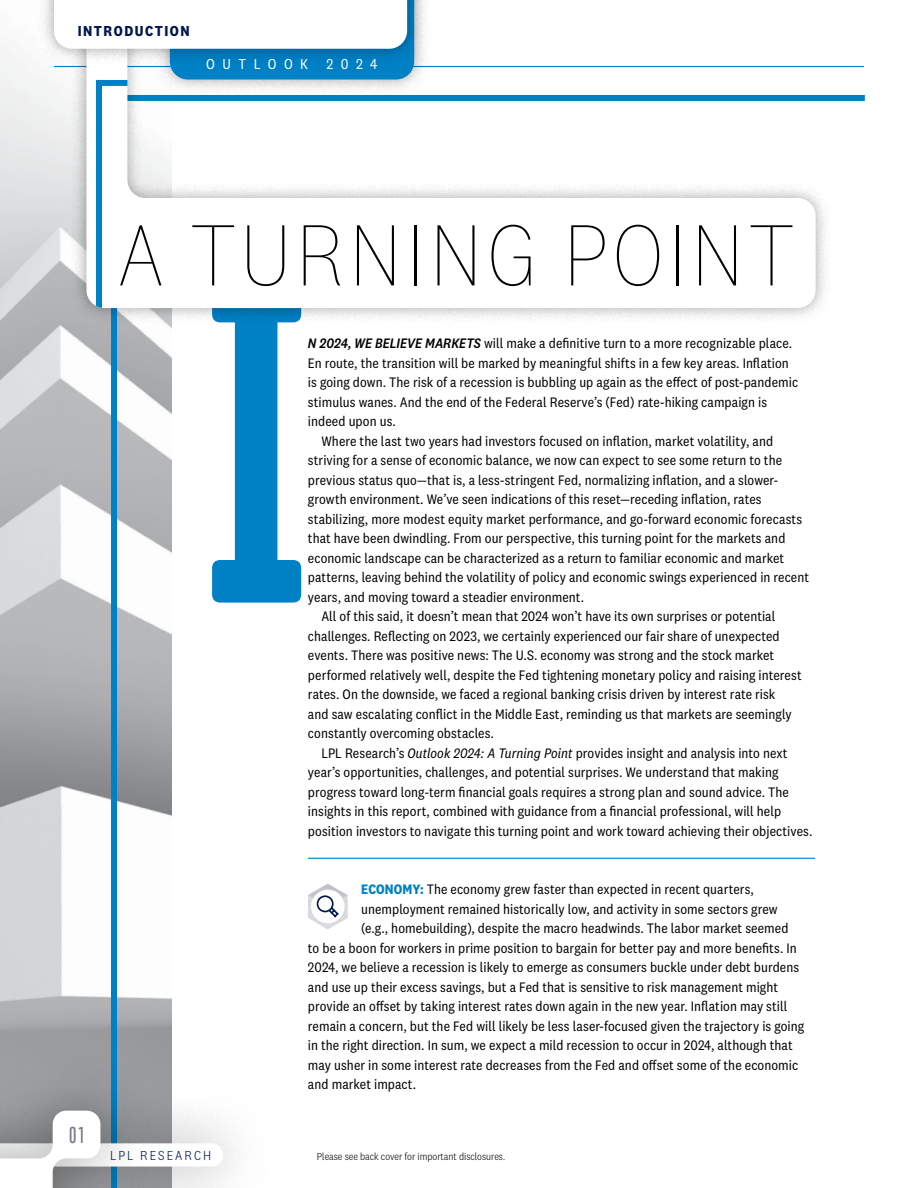
<style>
.page{position:relative;width:918px;height:1188px;background:#fff}
.page>*{position:absolute;margin:0;border:0;box-sizing:border-box;transform-origin:0 0}
.t1{font:100 90px "National 2 Narrow";letter-spacing:.05em;color:#000}
.t2{font:500 21px "Trump Soft Pro";color:#787b83}
.t3{font:700 15px "National 2 Narrow";letter-spacing:.1em;color:#00174d}
.t4{font:15px "National 2 Narrow";letter-spacing:.5em;color:#fff}
.t5{font:14.25px "National 2 Narrow";letter-spacing:.005em;color:#000}
.t6{font:300 13.5px "National 2 Narrow";letter-spacing:.15em;color:#00174d}
.t7{font:300 10.5px "National 2 Narrow";color:#000}
.s1{font-weight:500;font-style:italic}
.s2{font-style:italic}
.s3{font-weight:700;color:#0080c5}
</style>
<div class="page">
<hr style="left:308px;top:858px;width:507px;height:1px;background:#0080c5">
<div style="left:235px;top:281px;width:42px;height:320px;background:#0080c5;border-radius:8px"></div>
<div style="left:212px;top:560px;width:89px;height:43px;background:#0080c5;border-radius:8px"></div>
<img style="left:0;top:48px;width:171px;height:1040px">
<hr style="left:54px;top:66px;width:810px;height:1px;background:#0080c5">
<div style="left:111px;top:95px;width:6px;height:1093px;background:#0080c5"></div>
<svg style="left:308px;top:884px;width:40px;height:45px"></svg>
<div style="left:107px;top:95px;width:758px;height:6px;background:#0080c5"></div>
<div style="left:0;top:1056px;width:156px;height:132px;background:#000;opacity:.37"></div>
<svg style="left:0;top:1111px;width:223px;height:77px"></svg>
<div style="left:71px;top:0;width:761px;height:324px;background:#000;opacity:.37"></div>
<svg style="left:86px;top:0;width:730px;height:308px"></svg>
<div style="left:96px;top:80px;width:6px;height:228px;background:#0080c5"></div>
<div style="left:154px;top:0;width:276px;height:95px;background:#000;opacity:.37"></div>
<div style="left:38px;top:0;width:385px;height:65px;background:#000;opacity:.37"></div>
<svg style="left:54px;top:0;width:360px;height:80px"></svg>
<div style="left:96px;top:80px;width:31px;height:6px;background:#0080c5"></div>
<p class="t3" style="left:78px;top:22px;width:113px">INTRODUCTION</p>
<p class="t4" style="left:206px;top:56px;width:173px">OUTLOOK 2024</p>
<h1 class="t1" style="left:118px;top:207px;width:678px">A TURNING POINT</h1>
<p class="t5" style="left:308px;top:336px;width:486px"><span class="s1">N 2024, WE BELIEVE MARKETS</span> will make a definitive turn to a more recognizable place.</p>
<p class="t5" style="left:308px;top:355px;width:482px">En route, the transition will be marked by meaningful shifts in a few key areas. Inflation</p>
<p class="t5" style="left:308px;top:375px;width:492px">is going down. The risk of a recession is bubbling up again as the effect of post-pandemic</p>
<p class="t5" style="left:308px;top:394px;width:461px">stimulus wanes. And the end of the Federal Reserve’s (Fed) rate-hiking campaign is</p>
<p class="t5" style="left:308px;top:413px;width:89px">indeed upon us.</p>
<p class="t5" style="left:321px;top:433px;width:453px">Where the last two years had investors focused on inflation, market volatility, and</p>
<p class="t5" style="left:308px;top:452px;width:476px">striving for a sense of economic balance, we now can expect to see some return to the</p>
<p class="t5" style="left:308px;top:472px;width:472px">previous status quo—that is, a less-stringent Fed, normalizing inflation, and a slower-</p>
<p class="t5" style="left:308px;top:491px;width:455px">growth environment. We’ve seen indications of this reset—receding inflation, rates</p>
<p class="t5" style="left:308px;top:511px;width:496px">stabilizing, more modest equity market performance, and go-forward economic forecasts</p>
<p class="t5" style="left:308px;top:530px;width:479px">that have been dwindling. From our perspective, this turning point for the markets and</p>
<p class="t5" style="left:308px;top:550px;width:478px">economic landscape can be characterized as a return to familiar economic and market</p>
<p class="t5" style="left:308px;top:569px;width:503px">patterns, leaving behind the volatility of policy and economic swings experienced in recent</p>
<p class="t5" style="left:308px;top:589px;width:278px">years, and moving toward a steadier environment.</p>
<p class="t5" style="left:321px;top:608px;width:455px">All of this said, it doesn’t mean that 2024 won’t have its own surprises or potential</p>
<p class="t5" style="left:308px;top:628px;width:473px">challenges. Reflecting on 2023, we certainly experienced our fair share of unexpected</p>
<p class="t5" style="left:308px;top:647px;width:468px">events. There was positive news: The U.S. economy was strong and the stock market</p>
<p class="t5" style="left:308px;top:667px;width:495px">performed relatively well, despite the Fed tightening monetary policy and raising interest</p>
<p class="t5" style="left:308px;top:686px;width:469px">rates. On the downside, we faced a regional banking crisis driven by interest rate risk</p>
<p class="t5" style="left:308px;top:706px;width:485px">and saw escalating conflict in the Middle East, reminding us that markets are seemingly</p>
<p class="t5" style="left:308px;top:725px;width:188px">constantly overcoming obstacles.</p>
<p class="t5" style="left:321px;top:745px;width:468px">LPL Research’s <span class="s2">Outlook 2024: A Turning Point</span> provides insight and analysis into next</p>
<p class="t5" style="left:308px;top:764px;width:472px">year’s opportunities, challenges, and potential surprises. We understand that making</p>
<p class="t5" style="left:308px;top:784px;width:483px">progress toward long-term financial goals requires a strong plan and sound advice. The</p>
<p class="t5" style="left:308px;top:803px;width:475px">insights in this report, combined with guidance from a financial professional, will help</p>
<p class="t5" style="left:308px;top:823px;width:506px">position investors to navigate this turning point and work toward achieving their objectives.</p>
<h2 class="t2" style="left:69px;top:1122px;width:16px">01</h2>
<p class="t6" style="left:110px;top:1148px;width:102px">LPL RESEARCH</p>
<p class="t5" style="left:361px;top:881px;width:394px"><span class="s3">ECONOMY:</span> The economy grew faster than expected in recent quarters,</p>
<p class="t5" style="left:361px;top:901px;width:418px">unemployment remained historically low, and activity in some sectors grew</p>
<p class="t5" style="left:361px;top:920px;width:429px">(e.g., homebuilding), despite the macro headwinds. The labor market seemed</p>
<p class="t5" style="left:308px;top:940px;width:490px">to be a boon for workers in prime position to bargain for better pay and more benefits. In</p>
<p class="t5" style="left:308px;top:959px;width:493px">2024, we believe a recession is likely to emerge as consumers buckle under debt burdens</p>
<p class="t5" style="left:308px;top:979px;width:472px">and use up their excess savings, but a Fed that is sensitive to risk management might</p>
<p class="t5" style="left:308px;top:998px;width:481px">provide an offset by taking interest rates down again in the new year. Inflation may still</p>
<p class="t5" style="left:308px;top:1018px;width:498px">remain a concern, but the Fed will likely be less laser-focused given the trajectory is going</p>
<p class="t5" style="left:308px;top:1037px;width:486px">in the right direction. In sum, we expect a mild recession to occur in 2024, although that</p>
<p class="t5" style="left:308px;top:1057px;width:492px">may usher in some interest rate decreases from the Fed and offset some of the economic</p>
<p class="t5" style="left:308px;top:1076px;width:110px">and market impact.</p>
<p class="t7" style="left:317px;top:1150px;width:190px">Please see back cover for important disclosures.</p>
</div>
